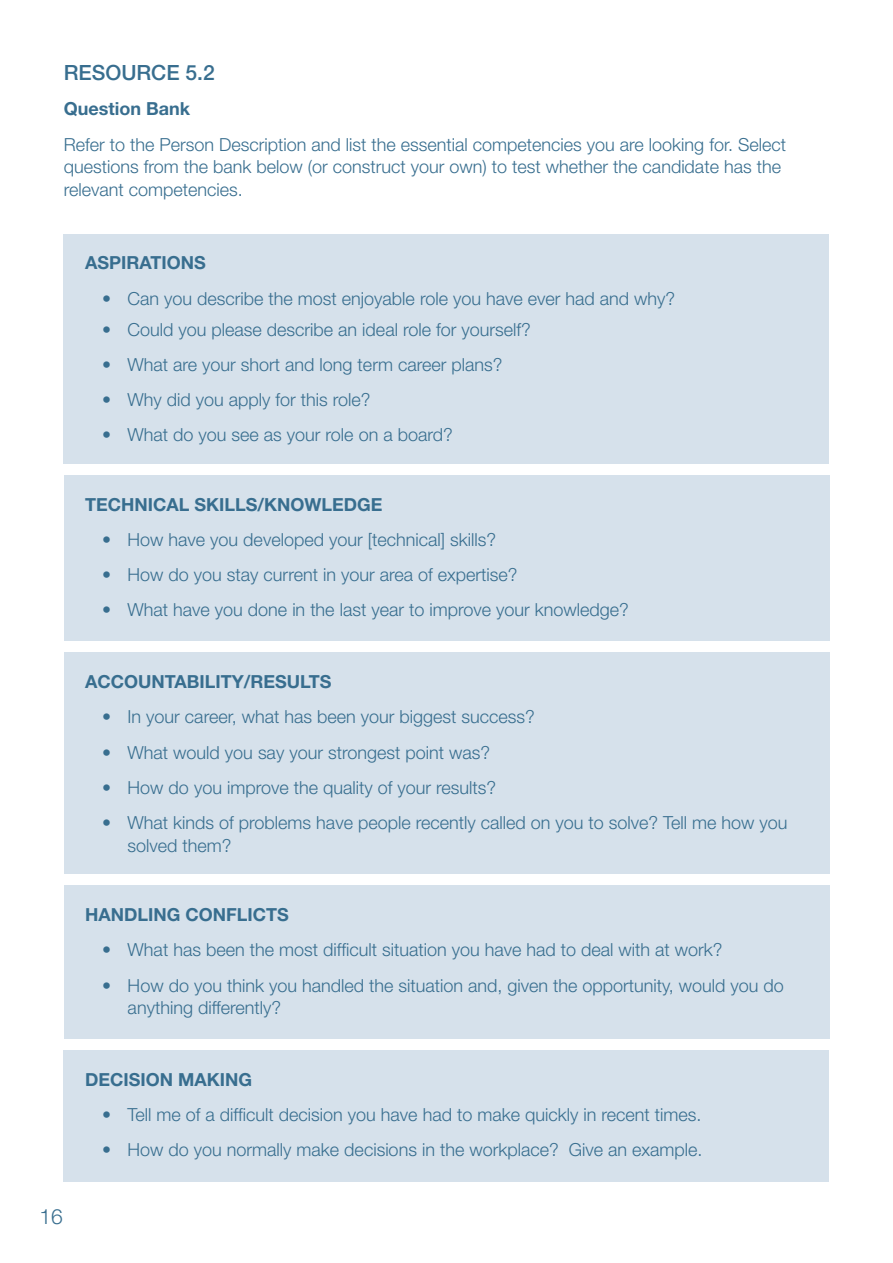
<style>
.page{position:relative;width:893px;height:1263px;background:#fff}
.page>*{position:absolute;margin:0;border:0;box-sizing:border-box;transform-origin:0 0}
.t1{font:500 21px "Helvetica Neue";color:#386e8f}
.t2{font:300 21px "Helvetica Neue";color:#386e8f}
.t3{font:300 18px/22.5px "Helvetica Neue";color:#386e8f}
.t4{font:700 18px "Helvetica Neue";color:#386e8f}
</style>
<div class="page">
<div style="left:64px;top:234px;width:765px;height:229px;background:#d6e1eb"></div>
<div style="left:64px;top:475px;width:765px;height:166px;background:#d6e1eb"></div>
<div style="left:64px;top:653px;width:765px;height:221px;background:#d6e1eb"></div>
<div style="left:64px;top:885px;width:765px;height:154px;background:#d6e1eb"></div>
<div style="left:64px;top:1050px;width:765px;height:132px;background:#d6e1eb"></div>
<p class="t1" style="left:64px;top:60px;width:152px">RESOURCE 5.2</p>
<p class="t4" style="left:64px;top:98px;width:128px">Question Bank</p>
<p class="t3" style="left:64px;top:133px;width:724px">Refer to the Person Description and list the essential competencies you are looking for. Select questions from the bank below (or construct your own) to test whether the candidate has the relevant competencies.</p>
<p class="t4" style="left:85px;top:252px;width:122px">ASPIRATIONS</p>
<p class="t3" style="left:102px;top:287px;width:575px">• Can you describe the most enjoyable role you have ever had and why?</p>
<p class="t3" style="left:102px;top:317px;width:430px">• Could you please describe an ideal role for yourself?</p>
<p class="t3" style="left:102px;top:353px;width:402px">• What are your short and long term career plans?</p>
<p class="t3" style="left:102px;top:388px;width:270px">• Why did you apply for this role?</p>
<p class="t3" style="left:102px;top:423px;width:352px">• What do you see as your role on a board?</p>
<p class="t4" style="left:85px;top:493px;width:299px">TECHNICAL SKILLS/KNOWLEDGE</p>
<p class="t3" style="left:102px;top:528px;width:395px">• How have you developed your [technical] skills?</p>
<p class="t3" style="left:102px;top:563px;width:417px">• How do you stay current in your area of expertise?</p>
<p class="t3" style="left:102px;top:598px;width:528px">• What have you done in the last year to improve your knowledge?</p>
<p class="t4" style="left:85px;top:671px;width:248px">ACCOUNTABILITY/RESULTS</p>
<p class="t3" style="left:102px;top:705px;width:434px">• In your career, what has been your biggest success?</p>
<p class="t3" style="left:102px;top:741px;width:389px">• What would you say your strongest point was?</p>
<p class="t3" style="left:102px;top:776px;width:395px">• How do you improve the quality of your results?</p>
<p class="t3" style="left:128px;top:811px;width:661px;text-indent:-26px">• What kinds of problems have people recently called on you to solve? Tell me how you solved them?</p>
<p class="t4" style="left:85px;top:903px;width:205px">HANDLING CONFLICTS</p>
<p class="t3" style="left:102px;top:938px;width:622px">• What has been the most difficult situation you have had to deal with at work?</p>
<p class="t3" style="left:128px;top:973px;width:658px;text-indent:-26px">• How do you think you handled the situation and, given the opportunity, would you do anything differently?</p>
<p class="t2" style="left:39px;top:1204px;width:25px">16</p>
<p class="t4" style="left:85px;top:1068px;width:168px">DECISION MAKING</p>
<p class="t3" style="left:102px;top:1103px;width:601px">• Tell me of a difficult decision you have had to make quickly in recent times.</p>
<p class="t3" style="left:102px;top:1138px;width:602px">• How do you normally make decisions in the workplace? Give an example.</p>
</div>
